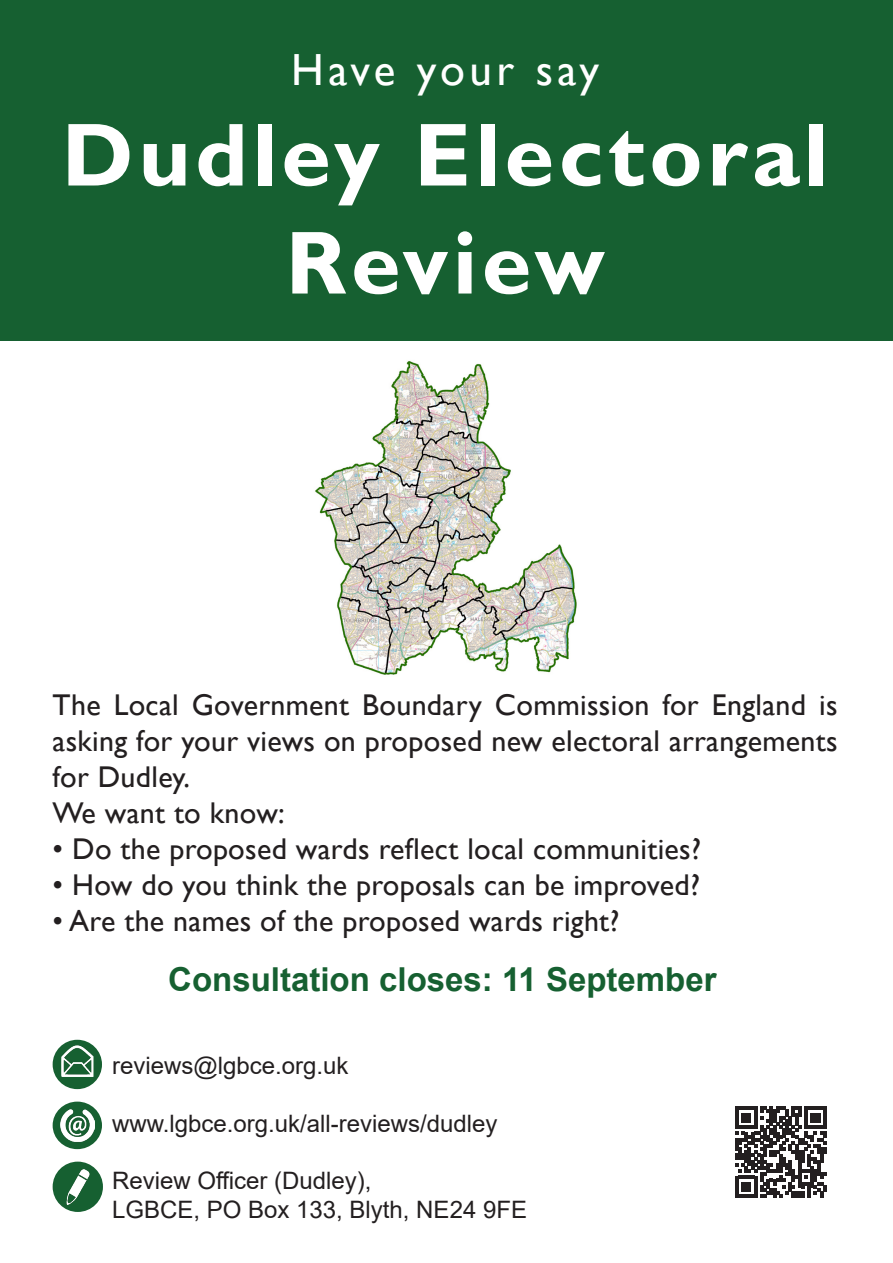
<style>
.page{position:relative;width:893px;height:1263px;background:#fff}
.page>*{position:absolute;margin:0;border:0;box-sizing:border-box;transform-origin:0 0}
.t1{font:700 90px/108px "Gill Sans";letter-spacing:.05em;color:#fff;text-align:center}
.t2{font:45px "Gill Sans";letter-spacing:.09em;color:#fff}
.t3{font:700 33px "Arial";color:#166031}
.Body_Text{font:30px/36px "Gill Sans";letter-spacing:.01em;color:#231f20;text-align:justify}
.More_Info{font:24px/28.8px "Arial";color:#231f20}
</style>
<div class="page">
<img style="left:315px;top:361px;width:262px;height:314px">
<div style="left:0;top:0;width:893px;height:340px;background:#166031"></div>
<svg style="left:735px;top:1107px;width:91px;height:91px"></svg>
<div style="left:53px;top:1040px;width:49px;height:49px;background:#166031;border-radius:50%"></div>
<img style="left:61px;top:1045px;width:32px;height:32px">
<div style="left:53px;top:1101px;width:49px;height:48px;background:#166031;border-radius:50%"></div>
<img style="left:61px;top:1109px;width:33px;height:33px">
<div style="left:53px;top:1161px;width:50px;height:51px;background:#166031;border-radius:50%"></div>
<img style="left:66px;top:1169px;width:30px;height:35px">
<p class="t2" style="left:291px;top:44px;width:310px">Have your say</p>
<p class="t1" style="left:62px;top:104px;width:768px">Dudley Electoral<br>Review</p>
<p class="Body_Text" style="left:53px;top:688px;width:786px">The Local Government Boundary Commission for England is asking for your views on proposed new electoral arrangements for Dudley.</p>
<p class="Body_Text" style="left:53px;top:796px;width:234px">We want to know:</p>
<p class="Body_Text" style="left:53px;top:832px;width:650px">• Do the proposed wards reflect local communities?</p>
<p class="Body_Text" style="left:53px;top:868px;width:649px">• How do you think the proposals can be improved?</p>
<p class="Body_Text" style="left:53px;top:904px;width:568px">• Are the names of the proposed wards right?</p>
<p class="t3" style="left:168px;top:957px;width:550px">Consultation closes: 11 September</p>
<p class="More_Info" style="left:112px;top:1051px;width:238px">reviews@lgbce.org.uk</p>
<p class="More_Info" style="left:112px;top:1109px;width:387px">www.lgbce.org.uk/all-reviews/dudley</p>
<p class="More_Info" style="left:112px;top:1166px;width:416px">Review Officer (Dudley),<br>LGBCE, PO Box 133, Blyth, NE24 9FE</p>
</div>
